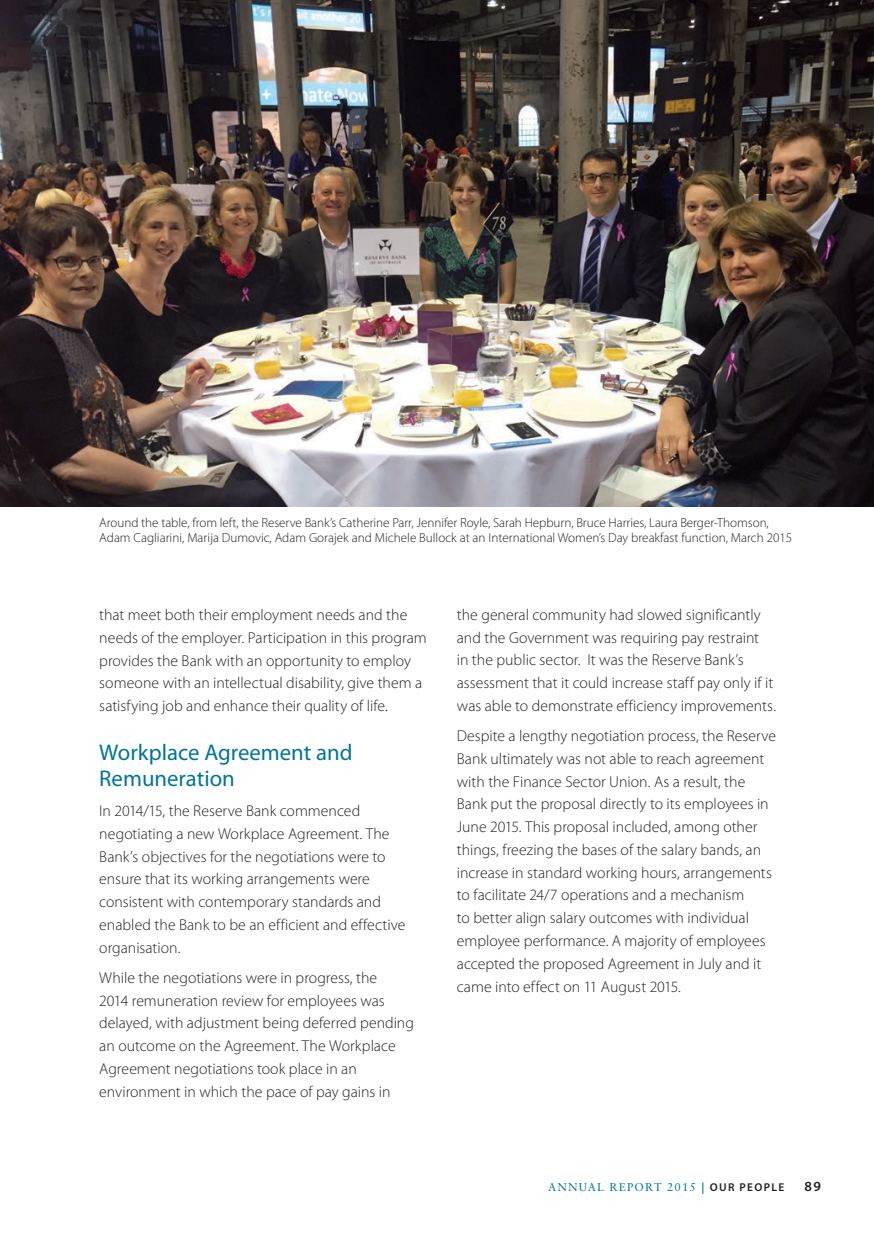
<style>
.page{position:relative;width:874px;height:1241px;background:#fff}
.page>*{position:absolute;margin:0;border:0;box-sizing:border-box;transform-origin:0 0}
.t1{font:22.75px/26.2px "Myriad Pro";color:#007598}
.t2{font:300 15.75px/22.8px "Myriad Pro";color:#231f20}
.t3{font:600 14px "Myriad Pro";color:#231f20}
.t4{font:300 13.12px/14.9px "Myriad Pro";color:#231f20}
.t5{font:11.38px "Sabon LT Std";letter-spacing:.1em;color:#007598}
.s1{font-family:"Myriad Pro";font-weight:600}
.s2{font-family:"Myriad Pro";font-weight:600;color:#231f20}
</style>
<div class="page">
<img style="left:0;top:0;width:873px;height:507px">
<p class="t4" style="left:99px;top:515px;width:694px">Around the table, from left, the Reserve Bank’s Catherine Parr, Jennifer Royle, Sarah Hepburn, Bruce Harries, Laura Berger-Thomson,<br>Adam Cagliarini, Marija Dumovic, Adam Gorajek and Michele Bullock at an International Women’s Day breakfast function, March 2015</p>
<p class="t2" style="left:99px;top:603px;width:329px">that meet both their employment needs and the needs of the employer. Participation in this program provides the Bank with an opportunity to employ someone with an intellectual disability, give them a satisfying job and enhance their quality of life.</p>
<h1 class="t1" style="left:99px;top:738px;width:255px">Workplace Agreement and<br>Remuneration</h1>
<p class="t2" style="left:99px;top:799px;width:307px">In 2014/15, the Reserve Bank commenced negotiating a new Workplace Agreement. The Bank’s objectives for the negotiations were to ensure that its working arrangements were consistent with contemporary standards and enabled the Bank to be an efficient and effective organisation.</p>
<p class="t2" style="left:99px;top:965px;width:316px">While the negotiations were in progress, the<br>2014 remuneration review for employees was delayed, with adjustment being deferred pending an outcome on the Agreement. The Workplace Agreement negotiations took place in an environment in which the pace of pay gains in</p>
<p class="t2" style="left:456px;top:603px;width:320px">the general community had slowed significantly and the Government was requiring pay restraint<br>in the public sector. It was the Reserve Bank’s assessment that it could increase staff pay only if it was able to demonstrate efficiency improvements.</p>
<p class="t2" style="left:456px;top:724px;width:320px">Despite a lengthy negotiation process, the Reserve Bank ultimately was not able to reach agreement with the Finance Sector Union. As a result, the Bank put the proposal directly to its employees in June 2015. This proposal included, among other things, freezing the bases of the salary bands, an increase in standard working hours, arrangements to facilitate 24/7 operations and a mechanism<br>to better align salary outcomes with individual employee performance. A majority of employees accepted the proposed Agreement in July and it came into effect on 11 August 2015.</p>
<p class="t5" style="left:548px;top:1180px;width:238px">ANNUAL REPORT 2015 <span class="s1">|</span> <span class="s2">OUR PEOPLE</span></p>
<p class="t3" style="left:804px;top:1177px;width:18px">89</p>
</div>
